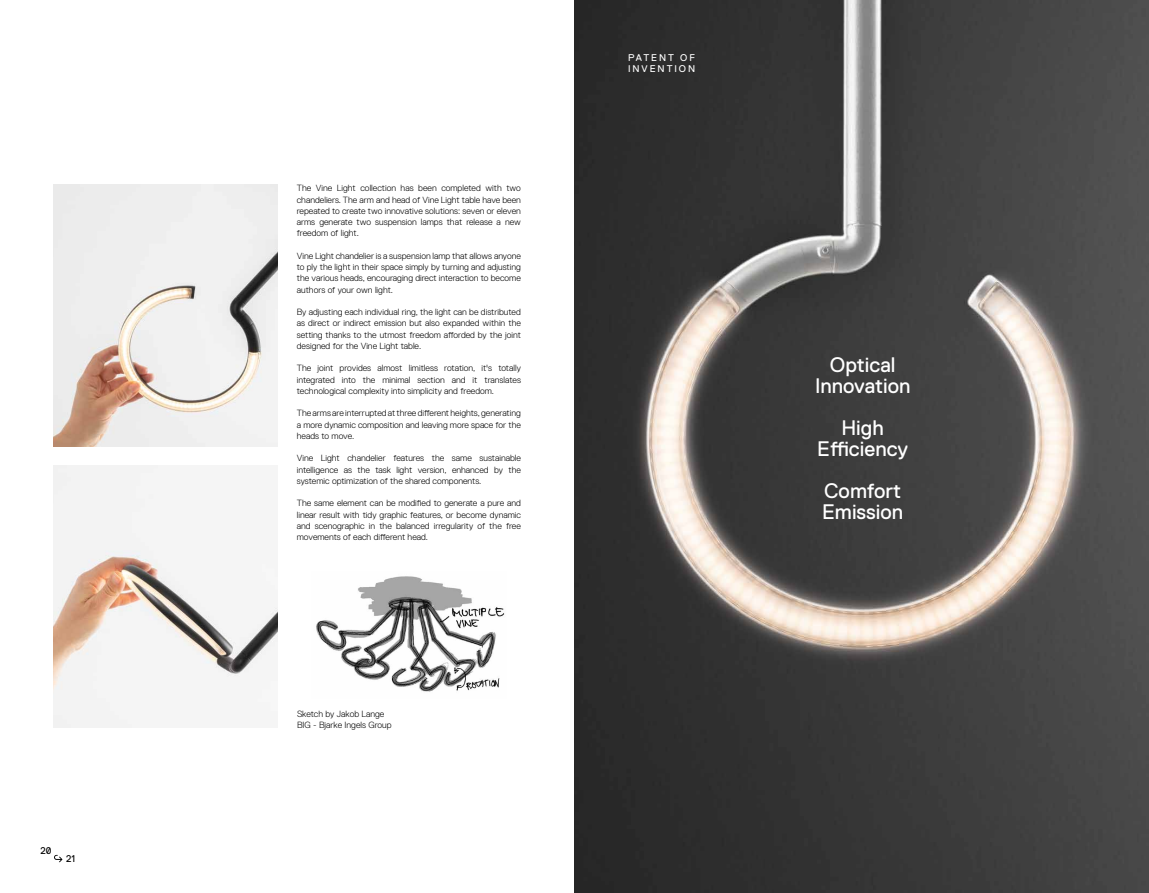
<style>
.page{position:relative;width:1149px;height:893px;background:#fff}
.page>*{position:absolute;margin:0;border:0;box-sizing:border-box;transform-origin:0 0}
.t1{font:21px/21px "Replica Pro";color:#fff;text-align:center}
.t2{font:9.75px/11.7px "Replica Pro";letter-spacing:.2em;color:#fff}
.t3{font:9.75px "Replica Pro";color:#000}
.t4{font:300 9px/11.2px "Replica Pro";color:#000;text-align:justify}
</style>
<div class="page">
<img style="left:53px;top:465px;width:224px;height:262px">
<img style="left:53px;top:184px;width:224px;height:262px">
<img style="left:574px;top:0;width:574px;height:893px">
<img style="left:316px;top:576px;width:189px;height:116px">
<svg style="left:54px;top:855px;width:8px;height:7px"></svg>
<p class="t3" style="left:40px;top:845px;width:13px">20</p>
<p class="t3" style="left:66px;top:853px;width:11px">21</p>
<p class="t4" style="left:297px;top:183px;width:225px">The Vine Light collection has been completed with two chandeliers. The arm and head of Vine Light table have been repeated to create two innovative solutions: seven or eleven arms generate two suspension lamps that release a new freedom of light.</p>
<p class="t4" style="left:297px;top:250px;width:225px">Vine Light chandelier is a suspension lamp that allows anyone to ply the light in their space simply by turning and adjusting the various heads, encouraging direct interaction to become authors of your own light.</p>
<p class="t4" style="left:297px;top:306px;width:225px">By adjusting each individual ring, the light can be distributed as direct or indirect emission but also expanded within the setting thanks to the utmost freedom afforded by the joint designed for the Vine Light table.</p>
<p class="t4" style="left:297px;top:363px;width:225px">The joint provides almost limitless rotation, it's totally integrated into the minimal section and it translates technological complexity into simplicity and freedom.</p>
<p class="t4" style="left:297px;top:408px;width:225px">The arms are interrupted at three different heights, generating a more dynamic composition and leaving more space for the heads to move.</p>
<p class="t4" style="left:297px;top:453px;width:225px">Vine Light chandelier features the same sustainable intelligence as the task light version, enhanced by the systemic optimization of the shared components.</p>
<p class="t4" style="left:297px;top:498px;width:225px">The same element can be modified to generate a pure and linear result with tidy graphic features, or become dynamic and scenographic in the balanced irregularity of the free movements of each different head.</p>
<p class="t4" style="left:297px;top:709px;width:96px;line-height:10.8px">Sketch by Jakob Lange<br>BIG - Bjarke Ingels Group</p>
<p class="t2" style="left:628px;top:52px;width:69px">PATENT OF<br>INVENTION</p>
<h1 class="t1" style="left:814px;top:355px;width:97px">Optical<br>Innovation</h1>
<h1 class="t1" style="left:817px;top:418px;width:92px">High<br>Efficiency</h1>
<h1 class="t1" style="left:821px;top:481px;width:83px;text-align:left">Comfort<br>Emission</h1>
</div>
